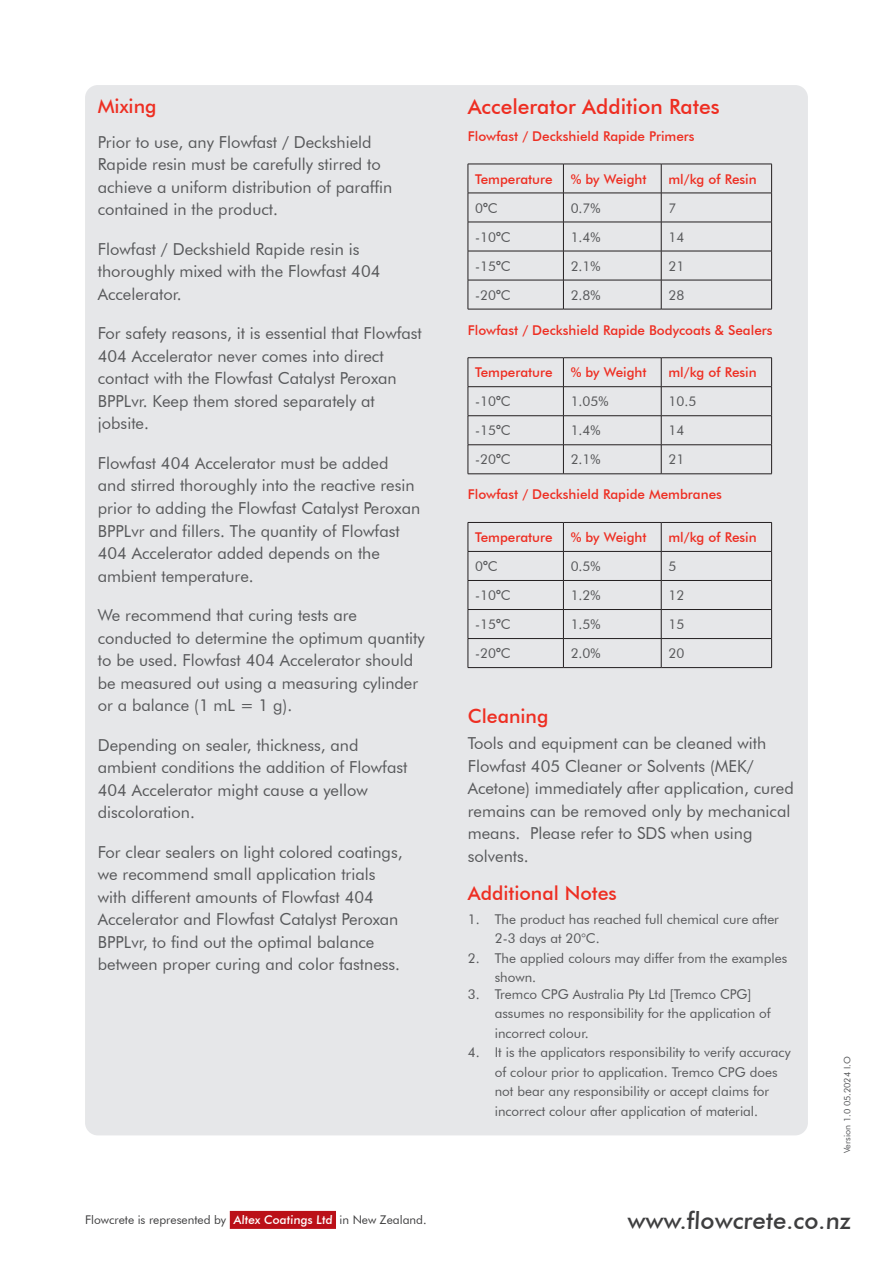
<style>
.page{position:relative;width:893px;height:1263px;background:#fff}
.page>*{position:absolute;margin:0;border:0;box-sizing:border-box;transform-origin:0 0}
.t1{font:500 24px "Futura BT";color:#3e3e3f}
.t2{font:500 21px "Futura BT";color:#ee2e22}
.t3{font:500 19.5px "Futura BT";color:#ee2e22}
.t4{font:16.5px/22.5px "Futura BT";color:#57585a}
.t5{font:13.5px/19.5px "Futura BT";color:#57585a}
.t6{font:500 13.5px "Futura BT";color:#ee2e22}
.t7{font:12px "Futura BT";color:#3e3e3f}
.t8{font:9px "Futura BT";color:#57585a}
.s1{font-family:"Formata Pro"}
.s2{font-weight:500;color:#fff}
</style>
<div class="page">
<div style="left:85px;top:85px;width:723px;height:1050px;background:#e6e7e9;border-radius:13px"></div>
<hr style="left:468px;top:164px;width:95px;height:1px;background:#231f20">
<hr style="left:563px;top:164px;width:98px;height:1px;background:#231f20">
<hr style="left:661px;top:164px;width:111px;height:1px;background:#231f20">
<hr style="left:468px;top:193px;width:95px;height:1px;background:#231f20">
<hr style="left:563px;top:193px;width:98px;height:1px;background:#231f20">
<hr style="left:661px;top:193px;width:111px;height:1px;background:#231f20">
<hr style="left:468px;top:222px;width:95px;height:1px;background:#231f20">
<hr style="left:563px;top:222px;width:98px;height:1px;background:#231f20">
<hr style="left:661px;top:222px;width:111px;height:1px;background:#231f20">
<hr style="left:468px;top:251px;width:95px;height:1px;background:#231f20">
<hr style="left:563px;top:251px;width:98px;height:1px;background:#231f20">
<hr style="left:661px;top:251px;width:111px;height:1px;background:#231f20">
<hr style="left:468px;top:280px;width:95px;height:1px;background:#231f20">
<svg style="left:468px;top:164px;width:1px;height:145px"></svg>
<hr style="left:563px;top:280px;width:98px;height:1px;background:#231f20">
<svg style="left:563px;top:164px;width:1px;height:145px"></svg>
<hr style="left:661px;top:280px;width:111px;height:1px;background:#231f20">
<svg style="left:661px;top:164px;width:1px;height:145px"></svg>
<svg style="left:771px;top:164px;width:1px;height:145px"></svg>
<hr style="left:468px;top:309px;width:95px;height:1px;background:#231f20">
<hr style="left:563px;top:309px;width:98px;height:1px;background:#231f20">
<hr style="left:661px;top:309px;width:111px;height:1px;background:#231f20">
<hr style="left:468px;top:357px;width:95px;height:1px;background:#231f20">
<hr style="left:563px;top:357px;width:98px;height:1px;background:#231f20">
<hr style="left:661px;top:357px;width:111px;height:1px;background:#231f20">
<hr style="left:468px;top:386px;width:95px;height:1px;background:#231f20">
<hr style="left:563px;top:386px;width:98px;height:1px;background:#231f20">
<hr style="left:661px;top:386px;width:111px;height:1px;background:#231f20">
<hr style="left:468px;top:415px;width:95px;height:1px;background:#231f20">
<hr style="left:563px;top:415px;width:98px;height:1px;background:#231f20">
<hr style="left:661px;top:415px;width:111px;height:1px;background:#231f20">
<hr style="left:468px;top:444px;width:95px;height:1px;background:#231f20">
<svg style="left:468px;top:358px;width:1px;height:116px"></svg>
<hr style="left:563px;top:444px;width:98px;height:1px;background:#231f20">
<svg style="left:563px;top:358px;width:1px;height:116px"></svg>
<hr style="left:661px;top:444px;width:111px;height:1px;background:#231f20">
<svg style="left:661px;top:358px;width:1px;height:116px"></svg>
<svg style="left:771px;top:358px;width:1px;height:116px"></svg>
<hr style="left:468px;top:474px;width:95px;height:1px;background:#231f20">
<hr style="left:563px;top:474px;width:98px;height:1px;background:#231f20">
<hr style="left:661px;top:474px;width:111px;height:1px;background:#231f20">
<hr style="left:468px;top:522px;width:95px;height:1px;background:#231f20">
<hr style="left:563px;top:522px;width:98px;height:1px;background:#231f20">
<hr style="left:661px;top:522px;width:111px;height:1px;background:#231f20">
<hr style="left:468px;top:551px;width:95px;height:1px;background:#231f20">
<hr style="left:563px;top:551px;width:98px;height:1px;background:#231f20">
<hr style="left:661px;top:551px;width:111px;height:1px;background:#231f20">
<hr style="left:468px;top:580px;width:95px;height:1px;background:#231f20">
<hr style="left:563px;top:580px;width:98px;height:1px;background:#231f20">
<hr style="left:661px;top:580px;width:111px;height:1px;background:#231f20">
<hr style="left:468px;top:609px;width:95px;height:1px;background:#231f20">
<hr style="left:563px;top:609px;width:98px;height:1px;background:#231f20">
<hr style="left:661px;top:609px;width:111px;height:1px;background:#231f20">
<hr style="left:468px;top:638px;width:95px;height:1px;background:#231f20">
<svg style="left:468px;top:523px;width:1px;height:144px"></svg>
<hr style="left:563px;top:638px;width:98px;height:1px;background:#231f20">
<svg style="left:563px;top:523px;width:1px;height:144px"></svg>
<hr style="left:661px;top:638px;width:111px;height:1px;background:#231f20">
<svg style="left:661px;top:523px;width:1px;height:144px"></svg>
<svg style="left:771px;top:523px;width:1px;height:144px"></svg>
<hr style="left:468px;top:667px;width:95px;height:1px;background:#231f20">
<hr style="left:563px;top:667px;width:98px;height:1px;background:#231f20">
<hr style="left:661px;top:667px;width:111px;height:1px;background:#231f20">
<div style="left:230px;top:1211px;width:106px;height:18px;background:#bb1018"></div>
<p class="t3" style="left:98px;top:94px;width:60px">Mixing</p>
<p class="t4" style="left:98px;top:131px;width:296px">Prior to use, any Flowfast / Deckshield Rapide resin must be carefully stirred to achieve a uniform distribution of paraffin contained in the product.</p>
<p class="t4" style="left:98px;top:238px;width:284px">Flowfast / Deckshield Rapide resin is thoroughly mixed with the Flowfast 404<br>Accelerator.</p>
<p class="t4" style="left:98px;top:322px;width:326px">For safety reasons, it is essential that Flowfast 404 Accelerator never comes into direct contact with the Flowfast Catalyst Peroxan BPPLvr. Keep them stored separately at jobsite.</p>
<p class="t4" style="left:98px;top:452px;width:324px">Flowfast 404 Accelerator must be added and stirred thoroughly into the reactive resin prior to adding the Flowfast Catalyst Peroxan BPPLvr and fillers. The quantity of Flowfast 404 Accelerator added depends on the ambient temperature.</p>
<p class="t4" style="left:98px;top:604px;width:329px">We recommend that curing tests are conducted to determine the optimum quantity to be used. Flowfast 404 Accelerator should be measured out using a measuring cylinder or a balance (1 mL = 1 g).</p>
<p class="t4" style="left:98px;top:733px;width:311px">Depending on sealer, thickness, and ambient conditions the addition of Flowfast 404 Accelerator might cause a yellow discoloration.</p>
<p class="t4" style="left:98px;top:840px;width:306px">For clear sealers on light colored coatings, we recommend small application trials with different amounts of Flowfast 404<br>Accelerator and Flowfast Catalyst Peroxan BPPLvr, to find out the optimal balance between proper curing and color fastness.</p>
<p class="t2" style="left:468px;top:94px;width:253px">Accelerator Addition Rates</p>
<p class="t6" style="left:468px;top:128px;width:228px">Flowfast / Deckshield Rapide Primers</p>
<p class="t6" style="left:475px;top:171px;width:79px">Temperature</p>
<p class="t6" style="left:571px;top:171px;width:77px">% by Weight</p>
<p class="t6" style="left:668px;top:171px;width:90px">ml/kg of Resin</p>
<p class="t5" style="left:475px;top:198px;width:24px">0<span class="s1">°</span>C</p>
<p class="t5" style="left:571px;top:198px;width:31px">0.7%</p>
<p class="t5" style="left:668px;top:198px;width:9px">7</p>
<p class="t5" style="left:475px;top:227px;width:37px">-10<span class="s1">°</span>C</p>
<p class="t5" style="left:571px;top:227px;width:31px">1.4%</p>
<p class="t5" style="left:668px;top:227px;width:17px">14</p>
<p class="t5" style="left:475px;top:256px;width:37px">-15<span class="s1">°</span>C</p>
<p class="t5" style="left:571px;top:256px;width:31px">2.1%</p>
<p class="t5" style="left:668px;top:256px;width:17px">21</p>
<p class="t5" style="left:475px;top:285px;width:37px">-20<span class="s1">°</span>C</p>
<p class="t5" style="left:571px;top:285px;width:31px">2.8%</p>
<p class="t5" style="left:668px;top:285px;width:17px">28</p>
<p class="t6" style="left:468px;top:321px;width:306px">Flowfast / Deckshield Rapide Bodycoats &amp; Sealers</p>
<p class="t6" style="left:475px;top:364px;width:79px">Temperature</p>
<p class="t6" style="left:571px;top:364px;width:77px">% by Weight</p>
<p class="t6" style="left:668px;top:364px;width:90px">ml/kg of Resin</p>
<p class="t5" style="left:475px;top:392px;width:37px">-10<span class="s1">°</span>C</p>
<p class="t5" style="left:571px;top:392px;width:39px">1.05%</p>
<p class="t5" style="left:668px;top:392px;width:29px">10.5</p>
<p class="t5" style="left:475px;top:421px;width:37px">-15<span class="s1">°</span>C</p>
<p class="t5" style="left:571px;top:421px;width:31px">1.4%</p>
<p class="t5" style="left:668px;top:421px;width:17px">14</p>
<p class="t5" style="left:475px;top:450px;width:37px">-20<span class="s1">°</span>C</p>
<p class="t5" style="left:571px;top:450px;width:31px">2.1%</p>
<p class="t5" style="left:668px;top:450px;width:17px">21</p>
<p class="t6" style="left:468px;top:486px;width:256px">Flowfast / Deckshield Rapide Membranes</p>
<p class="t6" style="left:475px;top:529px;width:79px">Temperature</p>
<p class="t6" style="left:571px;top:529px;width:77px">% by Weight</p>
<p class="t6" style="left:668px;top:529px;width:90px">ml/kg of Resin</p>
<p class="t5" style="left:475px;top:556px;width:24px">0<span class="s1">°</span>C</p>
<p class="t5" style="left:571px;top:556px;width:31px">0.5%</p>
<p class="t5" style="left:668px;top:556px;width:9px">5</p>
<p class="t5" style="left:475px;top:585px;width:37px">-10<span class="s1">°</span>C</p>
<p class="t5" style="left:571px;top:585px;width:31px">1.2%</p>
<p class="t5" style="left:668px;top:585px;width:17px">12</p>
<p class="t5" style="left:475px;top:614px;width:37px">-15<span class="s1">°</span>C</p>
<p class="t5" style="left:571px;top:614px;width:31px">1.5%</p>
<p class="t5" style="left:668px;top:614px;width:17px">15</p>
<p class="t5" style="left:475px;top:643px;width:37px">-20<span class="s1">°</span>C</p>
<p class="t5" style="left:571px;top:643px;width:31px">2.0%</p>
<p class="t5" style="left:668px;top:643px;width:17px">20</p>
<p class="t3" style="left:468px;top:704px;width:82px">Cleaning</p>
<p class="t4" style="left:468px;top:732px;width:328px">Tools and equipment can be cleaned with Flowfast 405 Cleaner or Solvents (MEK/ Acetone) immediately after application, cured remains can be removed only by mechanical means. Please refer to SDS when using solvents.</p>
<p class="t3" style="left:468px;top:881px;width:151px">Additional Notes</p>
<p class="t5" style="left:495px;top:909px;width:286px;text-indent:-27px">1. The product has reached full chemical cure after<br>2-3 days at 20°C.</p>
<p class="t5" style="left:495px;top:948px;width:294px;text-indent:-27px">2. The applied colours may differ from the examples shown.</p>
<p class="t5" style="left:495px;top:984px;width:278px;text-indent:-27px">3. Tremco CPG Australia Pty Ltd [Tremco CPG] assumes no responsibility for the application of incorrect colour.</p>
<p class="t5" style="left:495px;top:1042px;width:297px;text-indent:-27px">4. It is the applicators responsibility to verify accuracy of colour prior to application. Tremco CPG does not bear any responsibility or accept claims for incorrect colour after application of material.</p>
<p class="t8" style="left:842px;top:1153px;width:99px;rotate:-90deg">Version 1.0 05.2024 I.O</p>
<p class="t7" style="left:85px;top:1213px;width:343px">Flowcrete is represented by <span class="s2">Altex Coatings Ltd</span> in New Zealand.</p>
<h1 class="t1" style="left:627px;top:1206px;width:226px">www.flowcrete.co.nz</h1>
</div>
